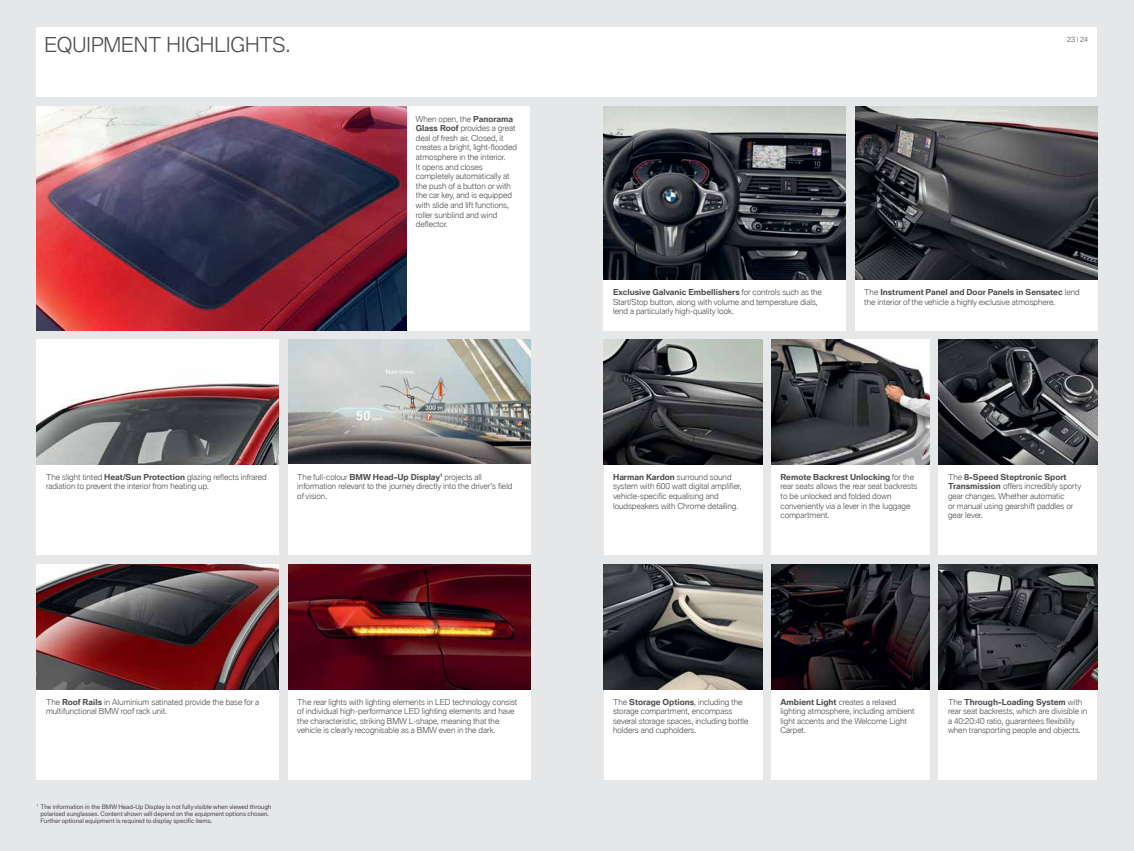
<style>
.page{position:relative;width:1134px;height:851px;background:#fff}
.page>*{position:absolute;margin:0;border:0;box-sizing:border-box;transform-origin:0 0}
.t1{font:300 20px "BMW Type Global Pro";color:#4d4d4f}
.t2{font:300 8px/9.6px "BMW Type Global Pro";color:#4d4d4f}
.t3{font:300 7px/9px "BMW Type Global Pro";color:#4d4d4f}
.t4{font:6px/7.2px "BMW Type Global Pro";color:#4d4d4f}
.s1{font-weight:700}
</style>
<div class="page">
<div style="left:0;top:0;width:1134px;height:850px;background:#e6e7e8"></div>
<div style="left:37px;top:28px;width:1060px;height:69px;background:#fff"></div>
<div style="left:37px;top:464px;width:242px;height:91px;background:#fff"></div>
<div style="left:288px;top:689px;width:242px;height:91px;background:#fff"></div>
<div style="left:407px;top:106px;width:123px;height:224px;background:#fff"></div>
<div style="left:37px;top:689px;width:242px;height:91px;background:#fff"></div>
<img style="left:37px;top:564px;width:242px;height:125px">
<img style="left:37px;top:106px;width:370px;height:224px">
<img style="left:604px;top:106px;width:242px;height:173px">
<img style="left:855px;top:106px;width:242px;height:173px">
<img style="left:288px;top:564px;width:242px;height:125px">
<img style="left:37px;top:340px;width:242px;height:124px">
<img style="left:288px;top:340px;width:242px;height:124px">
<div style="left:771px;top:464px;width:159px;height:91px;background:#fff"></div>
<div style="left:604px;top:464px;width:158px;height:91px;background:#fff"></div>
<div style="left:604px;top:279px;width:242px;height:51px;background:#fff"></div>
<div style="left:855px;top:279px;width:242px;height:51px;background:#fff"></div>
<div style="left:604px;top:689px;width:158px;height:91px;background:#fff"></div>
<div style="left:939px;top:689px;width:158px;height:91px;background:#fff"></div>
<div style="left:771px;top:689px;width:159px;height:91px;background:#fff"></div>
<img style="left:604px;top:564px;width:158px;height:125px">
<img style="left:771px;top:564px;width:159px;height:125px">
<img style="left:939px;top:564px;width:158px;height:125px">
<img style="left:604px;top:340px;width:158px;height:124px">
<img style="left:771px;top:340px;width:159px;height:124px">
<div style="left:939px;top:464px;width:158px;height:91px;background:#fff"></div>
<img style="left:939px;top:340px;width:158px;height:124px">
<div style="left:288px;top:464px;width:242px;height:91px;background:#fff"></div>
<h1 class="t1" style="left:45px;top:30px;width:247px">EQUIPMENT HIGHLIGHTS.</h1>
<p class="t2" style="left:416px;top:114px;width:103px">When open, the <span class="s1">Panorama<br>Glass Roof</span> provides a great deal of fresh air. Closed, it creates a bright, light-flooded atmosphere in the interior.<br>It opens and closes completely automatically at the push of a button or with the car key, and is equipped with slide and lift functions, roller sunblind and wind deflector.</p>
<p class="t3" style="left:1067px;top:35px;width:22px">23 | 24</p>
<p class="t2" style="left:613px;top:287px;width:210px"><span class="s1">Exclusive Galvanic Embellishers</span> for controls such as the<br>Start/Stop button, along with volume and temperature dials, lend a particularly high-quality look.</p>
<p class="t2" style="left:864px;top:287px;width:217px">The <span class="s1">Instrument Panel and Door Panels in Sensatec</span> lend the interior of the vehicle a highly exclusive atmosphere.</p>
<p class="t2" style="left:46px;top:472px;width:222px">The slight tinted <span class="s1">Heat/Sun Protection</span> glazing reflects infrared radiation to prevent the interior from heating up.</p>
<p class="t3" style="left:422px;top:472px;width:91px;text-indent:9px">The full-colour BMW<br>Head-Up Display2 projects all</p>
<p class="t2" style="left:948px;top:472px;width:135px">The <span class="s1">8-Speed Steptronic Sport<br>Transmission</span> offers incredibly sporty gear changes. Whether automatic<br>or manual using gearshift paddles or gear lever.</p>
<p class="t2" style="left:297px;top:472px;width:217px">The full-colour <span class="s1">BMW Head-Up Display</span><sup>1</sup> projects all information relevant to the journey directly into the driver's field of vision.</p>
<p class="t2" style="left:613px;top:472px;width:130px"><span class="s1">Harman Kardon</span> surround sound system with 600 watt digital amplifier, vehicle-specific equalising and loudspeakers with Chrome detailing.</p>
<p class="t2" style="left:780px;top:472px;width:138px"><span class="s1">Remote Backrest Unlocking</span> for the rear seats allows the rear seat backrests to be unlocked and folded down conveniently via a lever in the luggage compartment.</p>
<p class="t2" style="left:46px;top:697px;width:215px">The <span class="s1">Roof Rails</span> in Aluminium satinated provide the base for a multifunctional BMW roof rack unit.</p>
<p class="t2" style="left:297px;top:697px;width:222px">The rear lights with lighting elements in LED technology consist of individual high-performance LED lighting elements and have the characteristic, striking BMW L-shape, meaning that the vehicle is clearly recognisable as a BMW even in the dark.</p>
<p class="t4" style="left:40px;top:803px;width:232px;text-indent:-4px"><sup>1</sup> The information in the BMW Head-Up Display is not fully visible when viewed through polarised sunglasses. Content shown will depend on the equipment options chosen.<br>Further optional equipment is required to display specific items.</p>
<p class="t2" style="left:613px;top:697px;width:137px">The <span class="s1">Storage Options</span>, including the storage compartment, encompass several storage spaces, including bottle holders and cupholders.</p>
<p class="t2" style="left:780px;top:697px;width:136px"><span class="s1">Ambient Light</span> creates a relaxed lighting atmosphere, including ambient light accents and the Welcome Light<br>Carpet.</p>
<p class="t2" style="left:948px;top:697px;width:141px">The <span class="s1">Through-Loading System</span> with rear seat backrests, which are divisible in a 40:20:40 ratio, guarantees flexibility when transporting people and objects.</p>
</div>
